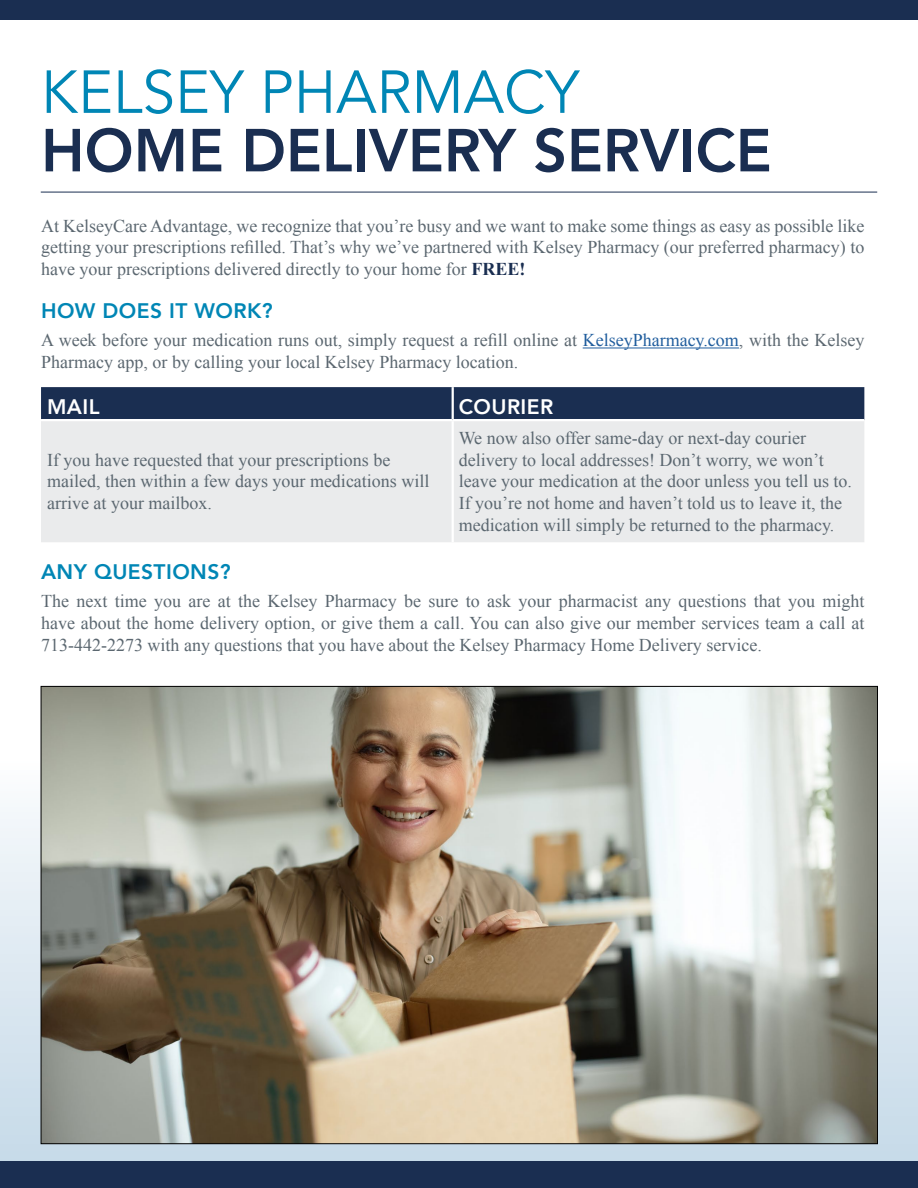
<style>
.page{position:relative;width:918px;height:1188px;background:#fff}
.page>*{position:absolute;margin:0;border:0;box-sizing:border-box;transform-origin:0 0}
.t1{font:800 60px "Avenir LT";color:#1a2e51}
.t2{font:60px "Avenir LT";color:#0086b5}
.t3{font:800 21px "Avenir";letter-spacing:.02em;color:#0086b5}
.t4{font:800 21px "Avenir";letter-spacing:.02em;color:#fff}
.t5{font:18px/21.6px "Times New Roman";color:#5b6770}
.s1{font-weight:700;color:#1a2e51}
.s2{color:#215e9e}
</style>
<div class="page">
<svg style="left:0;top:758px;width:918px;height:403px;background:#cedae3"></svg>
<div style="left:0;top:0;width:918px;height:20px;background:#1a2e51"></div>
<div style="left:0;top:1161px;width:918px;height:27px;background:#1a2e51"></div>
<hr style="left:41px;top:192px;width:836px;height:1px;background:#1a2e51">
<hr style="left:583px;top:348px;width:156px;height:1px;background:#215e9e">
<div style="left:41px;top:387px;width:823px;height:32px;background:#1a2e51"></div>
<div style="left:41px;top:421px;width:823px;height:121px;background:#eaebec"></div>
<hr style="left:452px;top:387px;width:2px;height:32px;background:#fff">
<hr style="left:452px;top:421px;width:2px;height:121px;background:#fff">
<img style="left:43px;top:688px;width:833px;height:454px">
<h1 class="t2" style="left:41px;top:58px;width:540px">KELSEY PHARMACY</h1>
<h1 class="t1" style="left:41px;top:115px;width:732px">HOME DELIVERY SERVICE</h1>
<p class="t5" style="left:41px;top:215px;width:825px;text-align:justify">At KelseyCare Advantage, we recognize that you’re busy and we want to make some things as easy as possible like getting your prescriptions refilled. That’s why we’ve partnered with Kelsey Pharmacy (our preferred pharmacy) to have your prescriptions delivered directly to your home for <span class="s1">FREE!</span></p>
<p class="t3" style="left:41px;top:294px;width:233px">HOW DOES IT WORK?</p>
<p class="t5" style="left:41px;top:329px;width:825px">A week before your medication runs out, simply request a refill online at <span class="s2">KelseyPharmacy.com</span>, with the Kelsey<br>Pharmacy app, or by calling your local Kelsey Pharmacy location.</p>
<p class="t4" style="left:47px;top:390px;width:54px">MAIL</p>
<p class="t4" style="left:459px;top:390px;width:96px">COURIER</p>
<p class="t5" style="left:47px;top:449px;width:384px">If you have requested that your prescriptions be mailed, then within a few days your medications will arrive at your mailbox.</p>
<p class="t5" style="left:459px;top:427px;width:395px">We now also offer same-day or next-day courier delivery to local addresses! Don’t worry, we won’t leave your medication at the door unless you tell us to.<br>If you’re not home and haven’t told us to leave it, the medication will simply be returned to the pharmacy.</p>
<p class="t3" style="left:41px;top:555px;width:191px">ANY QUESTIONS?</p>
<p class="t5" style="left:41px;top:590px;width:825px;text-align:justify">The next time you are at the Kelsey Pharmacy be sure to ask your pharmacist any questions that you might have about the home delivery option, or give them a call. You can also give our member services team a call at 713-442-2273 with any questions that you have about the Kelsey Pharmacy Home Delivery service.</p>
</div>
